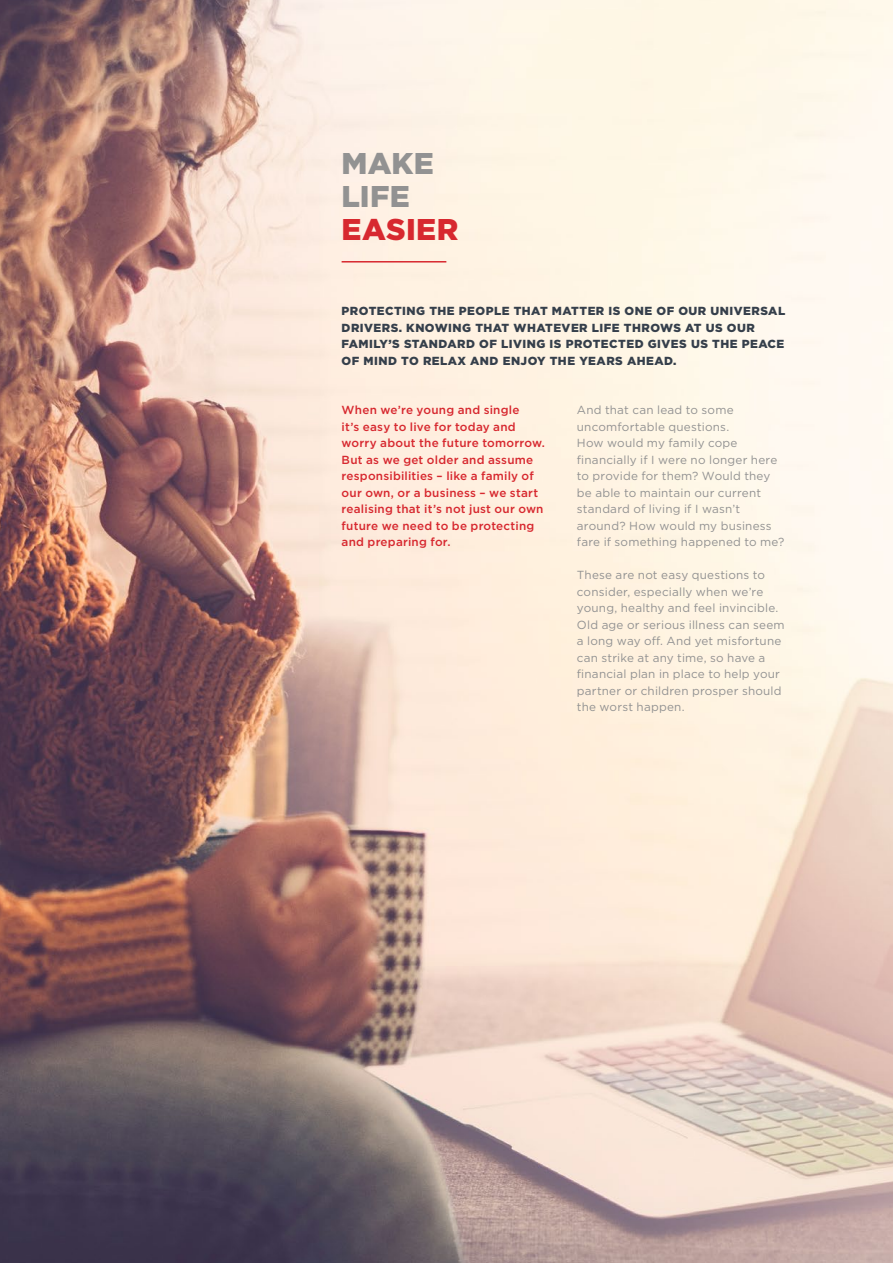
<style>
.page{position:relative;width:893px;height:1263px;background:#fff}
.page>*{position:absolute;margin:0;border:0;box-sizing:border-box;transform-origin:0 0}
.Headline{font:900 30px/33px "Gotham";letter-spacing:.01em;color:#929292}
.Body{font:11.7px/16.5px "Gotham";letter-spacing:.015em;color:#929292}
.Subheadline_2{font:500 11.7px/16.5px "Gotham";letter-spacing:.02em;color:#d7282f}
.quote{font:900 11.7px/16.5px "Gotham";letter-spacing:.04em;color:#353f4b}
.s1{color:#d7282f}
</style>
<div class="page">
<img style="left:0;top:0;width:893px;height:1263px">
<hr style="left:342px;top:261px;width:104px;height:1px;background:#d7282f">
<p class="Headline" style="left:342px;top:147px;width:118px">MAKE<br>LIFE<br><span class="s1">EASIER</span></p>
<p class="quote" style="left:342px;top:302px;width:445px">PROTECTING THE PEOPLE THAT MATTER IS ONE OF OUR UNIVERSAL DRIVERS. KNOWING THAT WHATEVER LIFE THROWS AT US OUR FAMILY’S STANDARD OF LIVING IS PROTECTED GIVES US THE PEACE OF MIND TO RELAX AND ENJOY THE YEARS AHEAD.</p>
<p class="Subheadline_2" style="left:342px;top:401px;width:205px">When we’re young and single<br>it’s easy to live for today and worry about the future tomorrow.<br>But as we get older and assume responsibilities – like a family of our own, or a business – we start realising that it’s not just our own future we need to be protecting and preparing for.</p>
<p class="Body" style="left:577px;top:401px;width:209px">And that can lead to some uncomfortable questions.<br>How would my family cope financially if I were no longer here to provide for them? Would they be able to maintain our current standard of living if I wasn’t around? How would my business fare if something happened to me?</p>
<p class="Body" style="left:577px;top:566px;width:209px">These are not easy questions to consider, especially when we’re young, healthy and feel invincible.<br>Old age or serious illness can seem a long way off. And yet misfortune can strike at any time, so have a financial plan in place to help your partner or children prosper should the worst happen.</p>
</div>
